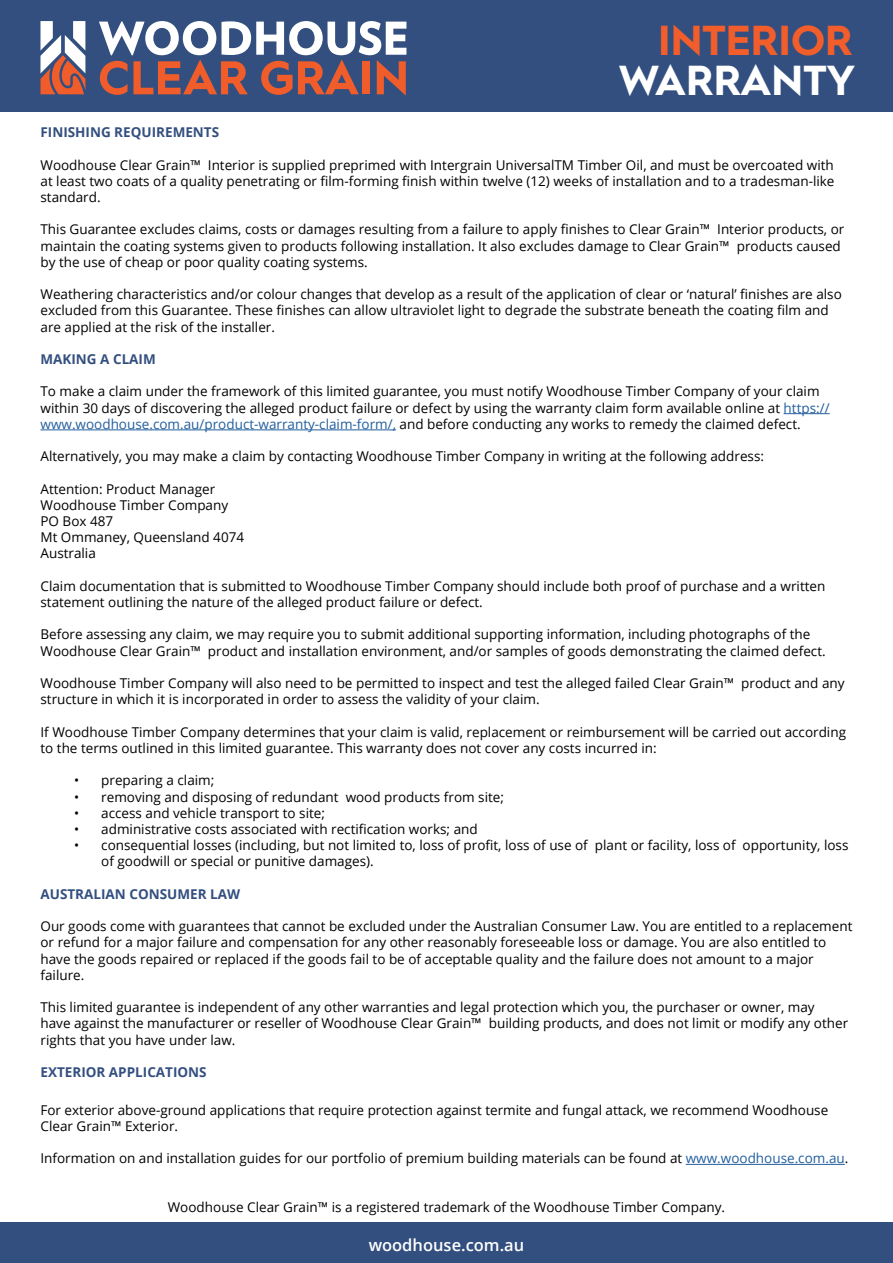
<style>
.page{position:relative;width:893px;height:1263px;background:#fff}
.page>*{position:absolute;margin:0;border:0;box-sizing:border-box;transform-origin:0 0}
.t1{font:700 42px "Hurme Geometric Sans 1";color:#fff}
.t2{font:700 42px "Hurme Geometric Sans 1";color:#f15e2c}
.t3{font:600 16.5px "Open Sans";color:#fff}
.t4{font:13.5px/16.2px "Open Sans";color:#000}
.t5{font:700 13.5px "Open Sans";color:#334f7f}
.s1{color:#215e9e}
</style>
<div class="page">
<div style="left:0;top:1222px;width:893px;height:41px;background:#334f7f"></div>
<hr style="left:784px;top:413px;width:46px;height:1px;background:#215e9e">
<hr style="left:40px;top:429px;width:356px;height:1px;background:#215e9e">
<hr style="left:686px;top:1164px;width:159px;height:1px;background:#215e9e">
<div style="left:0;top:0;width:893px;height:111px;background:#334f7f"></div>
<svg style="left:99px;top:21px;width:307px;height:75px"></svg>
<svg style="left:40px;top:21px;width:45px;height:73px"></svg>
<h1 class="t2" style="left:658px;top:11px;width:196px">INTERIOR</h1>
<h1 class="t1" style="left:618px;top:51px;width:239px">WARRANTY</h1>
<p class="t5" style="left:40px;top:127px;width:180px">FINISHING REQUIREMENTS</p>
<p class="t4" style="left:40px;top:156px;width:795px;text-align:justify">Woodhouse Clear Grain™ Interior is supplied preprimed with Intergrain UniversalTM Timber Oil, and must be overcoated with at least two coats of a quality penetrating or film-forming finish within twelve (12) weeks of installation and to a tradesman-like standard.</p>
<p class="t4" style="left:40px;top:221px;width:805px">This Guarantee excludes claims, costs or damages resulting from a failure to apply finishes to Clear Grain™ Interior products, or maintain the coating systems given to products following installation. It also excludes damage to Clear Grain™ products caused by the use of cheap or poor quality coating systems.</p>
<p class="t4" style="left:40px;top:286px;width:803px">Weathering characteristics and/or colour changes that develop as a result of the application of clear or ‘natural’ finishes are also excluded from this Guarantee. These finishes can allow ultraviolet light to degrade the substrate beneath the coating film and are applied at the risk of the installer.</p>
<p class="t5" style="left:40px;top:354px;width:117px">MAKING A CLAIM</p>
<p class="t4" style="left:40px;top:383px;width:791px">To make a claim under the framework of this limited guarantee, you must notify Woodhouse Timber Company of your claim within 30 days of discovering the alleged product failure or defect by using the warranty claim form available online at <span class="s1">https:// www.woodhouse.com.au/product-warranty-claim-form/,</span> and before conducting any works to remedy the claimed defect.</p>
<p class="t4" style="left:41px;top:448px;width:725px">Alternatively, you may make a claim by contacting Woodhouse Timber Company in writing at the following address:</p>
<p class="t4" style="left:41px;top:480px;width:205px">Attention: Product Manager<br>Woodhouse Timber Company<br>PO Box 487<br>Mt Ommaney, Queensland 4074<br>Australia</p>
<p class="t4" style="left:41px;top:577px;width:786px">Claim documentation that is submitted to Woodhouse Timber Company should include both proof of purchase and a written statement outlining the nature of the alleged product failure or defect.</p>
<p class="t4" style="left:41px;top:626px;width:787px">Before assessing any claim, we may require you to submit additional supporting information, including photographs of the<br>Woodhouse Clear Grain™ product and installation environment, and/or samples of goods demonstrating the claimed defect.</p>
<p class="t4" style="left:41px;top:675px;width:806px">Woodhouse Timber Company will also need to be permitted to inspect and test the alleged failed Clear Grain™ product and any structure in which it is incorporated in order to assess the validity of your claim.</p>
<p class="t4" style="left:41px;top:723px;width:807px">If Woodhouse Timber Company determines that your claim is valid, replacement or reimbursement will be carried out according to the terms outlined in this limited guarantee. This warranty does not cover any costs incurred in:</p>
<p class="t4" style="left:74px;top:772px;width:142px">• preparing a claim;</p>
<p class="t4" style="left:74px;top:788px;width:431px">• removing and disposing of redundant wood products from site;</p>
<p class="t4" style="left:74px;top:804px;width:252px">• access and vehicle transport to site;</p>
<p class="t4" style="left:74px;top:820px;width:405px">• administrative costs associated with rectification works; and</p>
<p class="t4" style="left:101px;top:837px;width:749px;text-indent:-27px">• consequential losses (including, but not limited to, loss of profit, loss of use of plant or facility, loss of opportunity, loss of goodwill or special or punitive damages).</p>
<p class="t5" style="left:41px;top:888px;width:201px">AUSTRALIAN CONSUMER LAW</p>
<p class="t4" style="left:41px;top:918px;width:813px">Our goods come with guarantees that cannot be excluded under the Australian Consumer Law. You are entitled to a replacement or refund for a major failure and compensation for any other reasonably foreseeable loss or damage. You are also entitled to have the goods repaired or replaced if the goods fail to be of acceptable quality and the failure does not amount to a major failure.</p>
<p class="t4" style="left:41px;top:999px;width:809px">This limited guarantee is independent of any other warranties and legal protection which you, the purchaser or owner, may have against the manufacturer or reseller of Woodhouse Clear Grain™ building products, and does not limit or modify any other rights that you have under law.</p>
<p class="t5" style="left:41px;top:1066px;width:168px">EXTERIOR APPLICATIONS</p>
<p class="t4" style="left:41px;top:1101px;width:789px">For exterior above-ground applications that require protection against termite and fungal attack, we recommend Woodhouse<br>Clear Grain™ Exterior.</p>
<p class="t4" style="left:41px;top:1150px;width:809px">Information on and installation guides for our portfolio of premium building materials can be found at <span class="s1">www.woodhouse.com.au</span>.</p>
<p class="t4" style="left:168px;top:1198px;width:559px">Woodhouse Clear Grain™ is a registered trademark of the Woodhouse Timber Company.</p>
<p class="t3" style="left:369px;top:1233px;width:157px">woodhouse.com.au</p>
</div>
